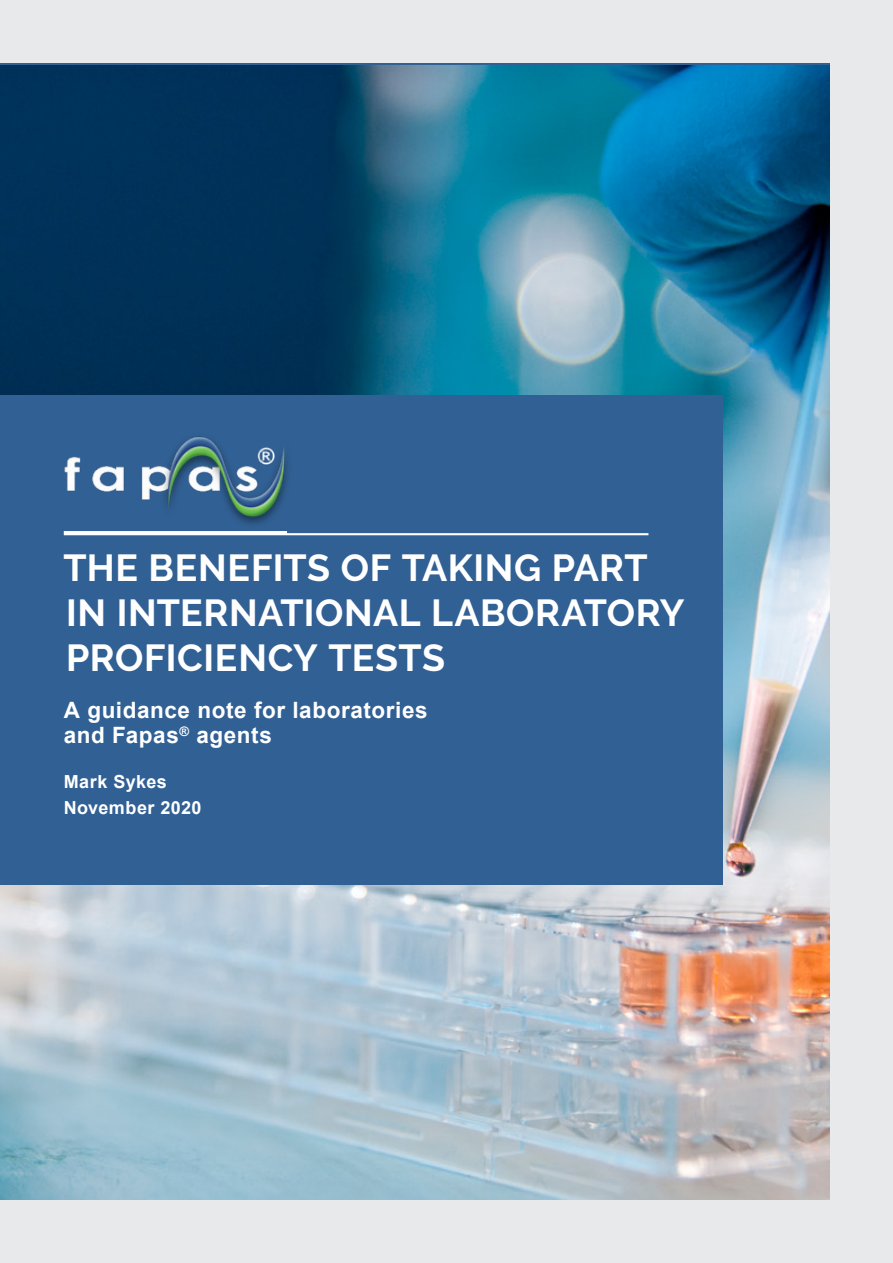
<style>
.page{position:relative;width:893px;height:1263px;background:#e8e9ea}
.page>*{position:absolute;margin:0;border:0;box-sizing:border-box;transform-origin:0 0}
.t1{font:700 37.5px/45px "Raleway";letter-spacing:.015em;color:#fff}
.t2{font:700 22.5px/25.5px "Arial";letter-spacing:.025em;color:#fff}
.t3{font:700 18px/25.5px "Arial";letter-spacing:.025em;color:#fff}
</style>
<div class="page">
<img style="left:0;top:65px;width:829px;height:1134px">
<div style="left:0;top:395px;width:723px;height:489px;background:#316094"></div>
<svg style="left:64px;top:531px;width:584px;height:4px"></svg>
<img style="left:64px;top:436px;width:224px;height:88px">
<p class="t1" style="left:64px;top:546px;width:622px">THE BENEFITS OF TAKING PART<br>IN INTERNATIONAL LABORATORY<br>PROFICIENCY TESTS</p>
<p class="t2" style="left:64px;top:697px;width:365px">A guidance note for laboratories and Fapas<sup>®</sup> agents</p>
<p class="t3" style="left:64px;top:769px;width:139px">Mark Sykes<br>November 2020</p>
</div>
